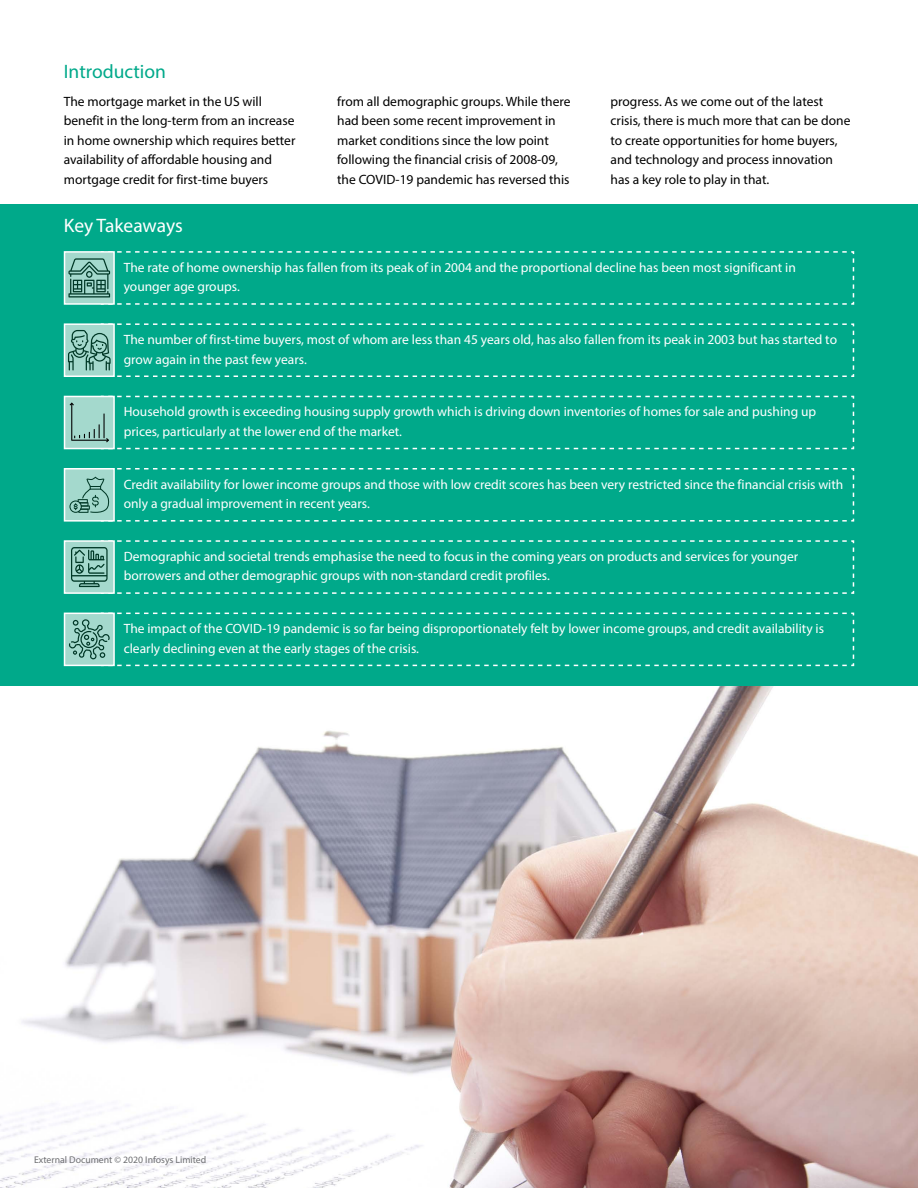
<style>
.page{position:relative;width:918px;height:1188px;background:#fff}
.page>*{position:absolute;margin:0;border:0;box-sizing:border-box;transform-origin:0 0}
.t1{font:19.5px "Myriad Pro";color:#00a98a}
.t2{font:19.5px "Myriad Pro";color:#fff}
.t3{font:13.5px/19.5px "Myriad Pro";color:#fff}
.t4{font:13.5px/19.5px "Myriad Pro";color:#000}
.t5{font:9.75px "Myriad Pro";color:#6d6e71}
</style>
<div class="page">
<div style="left:0;top:205px;width:918px;height:482px;background:#00a98a"></div>
<div style="left:64px;top:251px;width:51px;height:54px;background:#a4d9cd;border:2px solid #fff"></div>
<div style="left:64px;top:323px;width:51px;height:54px;background:#a4d9cd;border:2px solid #fff"></div>
<div style="left:64px;top:396px;width:51px;height:53px;background:#a4d9cd;border:2px solid #fff"></div>
<div style="left:64px;top:468px;width:51px;height:54px;background:#a4d9cd;border:2px solid #fff"></div>
<div style="left:64px;top:540px;width:51px;height:54px;background:#a4d9cd;border:2px solid #fff"></div>
<div style="left:64px;top:613px;width:51px;height:53px;background:#a4d9cd;border:2px solid #fff"></div>
<img style="left:0;top:687px;width:918px;height:501px">
<svg style="left:68px;top:251px;width:787px;height:54px"></svg>
<svg style="left:68px;top:323px;width:787px;height:54px"></svg>
<svg style="left:69px;top:612px;width:786px;height:55px"></svg>
<svg style="left:71px;top:540px;width:784px;height:54px"></svg>
<svg style="left:69px;top:468px;width:786px;height:54px"></svg>
<svg style="left:70px;top:395px;width:785px;height:55px"></svg>
<h1 class="t1" style="left:64px;top:60px;width:104px">Introduction</h1>
<p class="t4" style="left:64px;top:91px;width:233px">The mortgage market in the US will benefit in the long-term from an increase in home ownership which requires better availability of affordable housing and mortgage credit for first-time buyers</p>
<h1 class="t2" style="left:64px;top:214px;width:121px">Key Takeaways</h1>
<p class="t3" style="left:124px;top:257px;width:674px">The rate of home ownership has fallen from its peak of in 2004 and the proportional decline has been most significant in younger age groups.</p>
<p class="t4" style="left:337px;top:91px;width:235px">from all demographic groups. While there had been some recent improvement in market conditions since the low point following the financial crisis of 2008-09, the COVID-19 pandemic has reversed this</p>
<p class="t4" style="left:611px;top:91px;width:241px">progress. As we come out of the latest crisis, there is much more that can be done to create opportunities for home buyers, and technology and process innovation has a key role to play in that.</p>
<p class="t3" style="left:124px;top:330px;width:715px">The number of first-time buyers, most of whom are less than 45 years old, has also fallen from its peak in 2003 but has started to grow again in the past few years.</p>
<p class="t3" style="left:124px;top:402px;width:694px">Household growth is exceeding housing supply growth which is driving down inventories of homes for sale and pushing up prices, particularly at the lower end of the market.</p>
<p class="t3" style="left:124px;top:474px;width:721px">Credit availability for lower income groups and those with low credit scores has been very restricted since the financial crisis with only a gradual improvement in recent years.</p>
<p class="t3" style="left:124px;top:546px;width:676px">Demographic and societal trends emphasise the need to focus in the coming years on products and services for younger borrowers and other demographic groups with non-standard credit profiles.</p>
<p class="t3" style="left:124px;top:619px;width:702px">The impact of the COVID-19 pandemic is so far being disproportionately felt by lower income groups, and credit availability is clearly declining even at the early stages of the crisis.</p>
<p class="t5" style="left:34px;top:1154px;width:174px">External Document © 2020 Infosys Limited</p>
</div>
